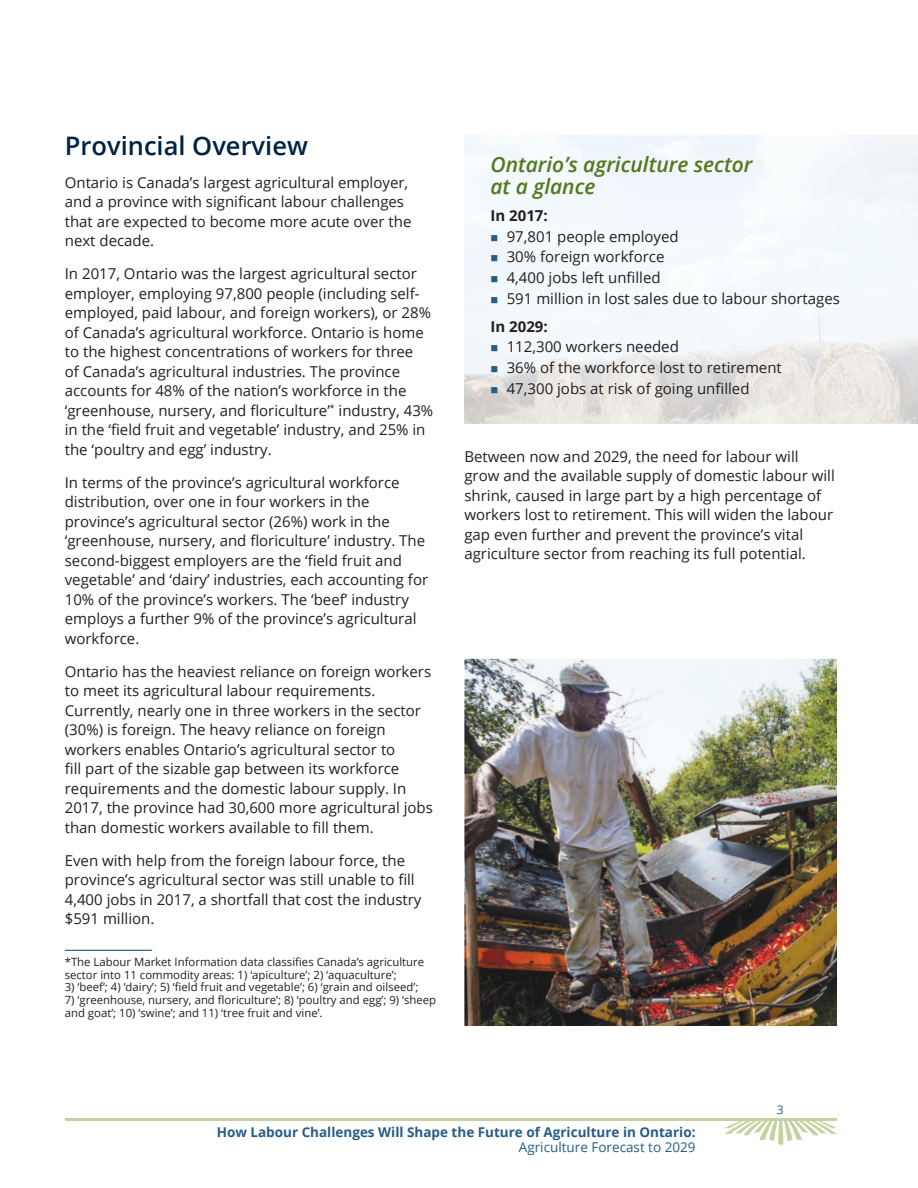
<style>
.page{position:relative;width:918px;height:1188px;background:#fff}
.page>*{position:absolute;margin:0;border:0;box-sizing:border-box;transform-origin:0 0}
.t1{font:600 25.5px "Open Sans";color:#002343}
.t2{font:italic 600 21px/22.5px "Open Sans";color:#53771d}
.t3{font:15px/19.5px "Open Sans";color:#231f20}
.t4{font:700 15px "Open Sans";color:#231f20}
.t5{font:700 13.5px "Open Sans";color:#265d87}
.t6{font:13.5px "Open Sans";color:#265d87}
.t7{font:12px "Open Sans";color:#265d87}
.t8{font:11.4px/12.8px "Open Sans";color:#231f20}
</style>
<div class="page">
<svg style="left:725px;top:1121px;width:112px;height:24px"></svg>
<hr style="left:65px;top:1118px;width:772px;height:3px;background:#c3d3a0">
<img style="left:464px;top:135px;width:454px;height:288px">
<img style="left:464px;top:659px;width:373px;height:367px">
<hr style="left:65px;top:950px;width:87px;height:1px;background:#00447b">
<svg style="left:491px;top:235px;width:6px;height:6px"></svg>
<svg style="left:491px;top:255px;width:6px;height:7px"></svg>
<svg style="left:491px;top:276px;width:6px;height:6px"></svg>
<svg style="left:491px;top:297px;width:6px;height:6px"></svg>
<svg style="left:491px;top:345px;width:6px;height:7px"></svg>
<svg style="left:491px;top:366px;width:6px;height:6px"></svg>
<svg style="left:491px;top:387px;width:6px;height:6px"></svg>
<h1 class="t1" style="left:65px;top:128px;width:245px">Provincial Overview</h1>
<p class="t3" style="left:65px;top:172px;width:348px">Ontario is Canada’s largest agricultural employer, and a province with significant labour challenges that are expected to become more acute over the next decade.</p>
<p class="t3" style="left:65px;top:263px;width:370px">In 2017, Ontario was the largest agricultural sector employer, employing 97,800 people (including self&shy;employed, paid labour, and foreign workers), or 28% of Canada’s agricultural workforce. Ontario is home to the highest concentrations of workers for three<br>of Canada’s agricultural industries. The province accounts for 48% of the nation’s workforce in the ‘greenhouse, nursery, and floriculture’ <sup>*</sup> industry, 43% in the ‘field fruit and vegetable’ industry, and 25% in the ‘poultry and egg’ industry.</p>
<p class="t3" style="left:65px;top:472px;width:365px">In terms of the province’s agricultural workforce distribution, over one in four workers in the province’s agricultural sector (26%) work in the ‘greenhouse, nursery, and floriculture’ industry. The second-biggest employers are the ‘field fruit and vegetable’ and ‘dairy’ industries, each accounting for 10% of the province’s workers. The ‘beef’ industry employs a further 9% of the province’s agricultural workforce.</p>
<p class="t3" style="left:65px;top:661px;width:370px">Ontario has the heaviest reliance on foreign workers to meet its agricultural labour requirements.<br>Currently, nearly one in three workers in the sector (30%) is foreign. The heavy reliance on foreign workers enables Ontario’s agricultural sector to<br>fill part of the sizable gap between its workforce requirements and the domestic labour supply. In 2017, the province had 30,600 more agricultural jobs than domestic workers available to fill them.</p>
<p class="t3" style="left:65px;top:850px;width:358px">Even with help from the foreign labour force, the province’s agricultural sector was still unable to fill 4,400 jobs in 2017, a shortfall that cost the industry $591 million.</p>
<p class="t8" style="left:65px;top:955px;width:361px">*The Labour Market Information data classifies Canada’s agriculture sector into 11 commodity areas: 1) ‘apiculture’; 2) ‘aquaculture’;</p>
<p class="t8" style="left:65px;top:981px;width:355px">3) ‘beef’; 4) ‘dairy’; 5) ‘field fruit and vegetable’; 6) ‘grain and oilseed’;</p>
<p class="t8" style="left:65px;top:993px;width:373px">7) ‘greenhouse, nursery, and floriculture’; 8) ‘poultry and egg’; 9) ‘sheep and goat’; 10) ‘swine’; and 11) ‘tree fruit and vine’.</p>
<h2 class="t2" style="left:490px;top:153px;width:263px">Ontario’s agriculture sector at a glance</h2>
<p class="t4" style="left:490px;top:205px;width:59px">In 2017:</p>
<p class="t3" style="left:507px;top:225px;width:335px;line-height:20.9px">97,801 people employed<br>30% foreign workforce<br>4,400 jobs left unfilled<br>591 million in lost sales due to labour shortages</p>
<p class="t4" style="left:490px;top:315px;width:59px">In 2029:</p>
<p class="t3" style="left:507px;top:336px;width:277px;line-height:20.9px">112,300 workers needed<br>36% of the workforce lost to retirement<br>47,300 jobs at risk of going unfilled</p>
<p class="t3" style="left:464px;top:446px;width:372px">Between now and 2029, the need for labour will grow and the available supply of domestic labour will shrink, caused in large part by a high percentage of workers lost to retirement. This will widen the labour gap even further and prevent the province’s vital agriculture sector from reaching its full potential.</p>
<p class="t7" style="left:777px;top:1102px;width:8px">3</p>
<p class="t5" style="left:217px;top:1123px;width:480px">How Labour Challenges Will Shape the Future of Agriculture in Ontario:</p>
<p class="t6" style="left:519px;top:1138px;width:178px">Agriculture Forecast to 2029</p>
</div>
